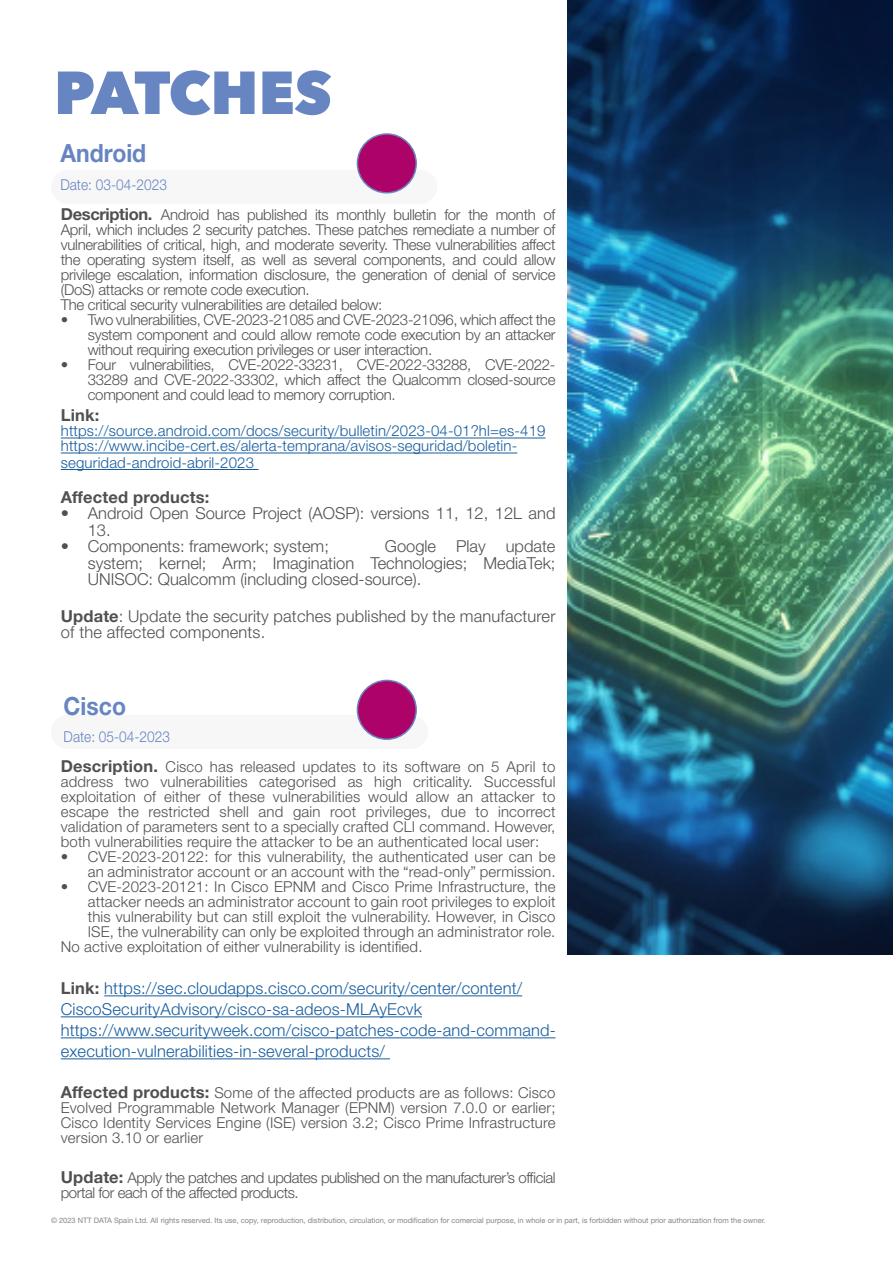
<style>
.page{position:relative;width:893px;height:1263px;background:#fff}
.page>*{position:absolute;margin:0;border:0;box-sizing:border-box;transform-origin:0 0}
.t1{font:800 60px "Avenir Next";letter-spacing:-.015em;color:#6785c1}
.t2{font:700 25.05px "Helvetica Neue LT Std";color:#6785c1;scale:.91 1}
.t3{font:300 16.5px/16.5px "Helvetica Neue LT Std";color:#505050}
.t4{font:300 16.5px/21px "Helvetica Neue LT Std";letter-spacing:.01em;color:#175d9e}
.t5{font:700 16.5px "Helvetica Neue LT Std";letter-spacing:.01em;color:#505050}
.t6{font:300 15px/15px "Helvetica Neue LT Std";letter-spacing:.01em;color:#505050;text-align:justify}
.t7{font:300 15px/16.5px "Helvetica Neue LT Std";letter-spacing:.01em;color:#175d9e}
.t8{font:300 15px/15px "Helvetica Neue LT Std";letter-spacing:-.03em;color:#505050}
.t9{font:300 15px "Helvetica Neue LT Std";letter-spacing:-.02em;color:#505050}
.t10{font:300 15px "Helvetica Neue LT Std";color:#6785c1;scale:.91 1}
.t11{font:7.5px "Helvetica Neue LT Std";color:#858584}
.s1{font-weight:700;font-size:16.5px}
.s2{font-weight:700}
.s3{font-weight:700;color:#505050}
</style>
<div class="page">
<img style="left:568px;top:0;width:325px;height:955px">
<div style="left:51px;top:170px;width:386px;height:34px;background:#f7f7f7;border-radius:17px"></div>
<div style="left:51px;top:715px;width:377px;height:34px;background:#f7f7f7;border-radius:17px"></div>
<hr style="left:61px;top:438px;width:484px;height:1px;background:#175d9e">
<hr style="left:61px;top:453px;width:456px;height:1px;background:#175d9e">
<hr style="left:61px;top:469px;width:198px;height:1px;background:#175d9e">
<hr style="left:104px;top:995px;width:418px;height:1px;background:#175d9e">
<hr style="left:61px;top:1016px;width:361px;height:1px;background:#175d9e">
<hr style="left:61px;top:1037px;width:494px;height:1px;background:#175d9e">
<hr style="left:61px;top:1058px;width:329px;height:1px;background:#175d9e">
<div style="left:357px;top:134px;width:59px;height:59px;background:#ad0369;border-radius:50%"></div>
<div style="left:357px;top:133px;width:60px;height:61px;border:2px solid #6785c1;border-radius:50%"></div>
<div style="left:357px;top:680px;width:59px;height:59px;background:#ad0369;border-radius:50%"></div>
<div style="left:357px;top:680px;width:60px;height:60px;border:2px solid #6785c1;border-radius:50%"></div>
<p class="t1" style="left:54px;top:56px;width:279px">PATCHES</p>
<p class="t2" style="left:60px;top:138px;width:96px">Android</p>
<p class="t10" style="left:60px;top:175px;width:119px">Date: 03-04-2023</p>
<p class="t6" style="left:61px;top:207px;width:496px"><span class="s1">Description.</span> Android has published its monthly bulletin for the month of April, which includes 2 security patches. These patches remediate a number of vulnerabilities of critical, high, and moderate severity. These vulnerabilities affect the operating system itself, as well as several components, and could allow privilege escalation, information disclosure, the generation of denial of service (DoS) attacks or remote code execution.</p>
<p class="t9" style="left:61px;top:296px;width:323px">The critical security vulnerabilities are detailed below:</p>
<p class="t6" style="left:88px;top:312px;width:469px;text-indent:-27px">• Two vulnerabilities, CVE-2023-21085 and CVE-2023-21096, which affect the system component and could allow remote code execution by an attacker without requiring execution privileges or user interaction.</p>
<p class="t6" style="left:88px;top:357px;width:469px;text-indent:-27px">• Four vulnerabilities, CVE-2022-33231, CVE-2022-33288, CVE-2022- 33289 and CVE-2022-33302, which affect the Qualcomm closed-source component and could lead to memory corruption.</p>
<p class="t5" style="left:61px;top:405px;width:40px">Link:</p>
<p class="t7" style="left:61px;top:423px;width:486px">https://source.android.com/docs/security/bulletin/2023-04-01?hl=es-419</p>
<p class="t7" style="left:61px;top:438px;width:458px">https://www.incibe-cert.es/alerta-temprana/avisos-seguridad/boletin&shy;seguridad-android-abril-2023</p>
<p class="t5" style="left:61px;top:487px;width:150px">Affected products:</p>
<p class="t3" style="left:88px;top:505px;width:469px;text-indent:-27px">• Android Open Source Project (AOSP): versions 11, 12, 12L and<br>13.</p>
<p class="t3" style="left:61px;top:538px;width:270px">• Components: framework; system;</p>
<p class="t3" style="left:88px;top:538px;width:469px;text-align:justify;text-indent:297px">Google Play update system; kernel; Arm; Imagination Technologies; MediaTek; UNISOC: Qualcomm (including closed-source).</p>
<p class="t3" style="left:61px;top:607px;width:496px"><span class="s2">Update</span>: Update the security patches published by the manufacturer of the affected components.</p>
<p class="t2" style="left:64px;top:690px;width:70px">Cisco</p>
<p class="t10" style="left:64px;top:728px;width:119px">Date: 05-04-2023</p>
<p class="t6" style="left:61px;top:759px;width:496px"><span class="s1">Description.</span> Cisco has released updates to its software on 5 April to address two vulnerabilities categorised as high criticality. Successful exploitation of either of these vulnerabilities would allow an attacker to escape the restricted shell and gain root privileges, due to incorrect validation of parameters sent to a specially crafted CLI command. However, both vulnerabilities require the attacker to be an authenticated local user:</p>
<p class="t6" style="left:61px;top:849px;width:496px;text-align:right">• CVE-2023-20122: for this vulnerability, the authenticated user can be an administrator account or an account with the “read-only” permission.</p>
<p class="t6" style="left:88px;top:879px;width:469px;text-indent:-27px">• CVE-2023-20121: In Cisco EPNM and Cisco Prime Infrastructure, the attacker needs an administrator account to gain root privileges to exploit this vulnerability but can still exploit the vulnerability. However, in Cisco ISE, the vulnerability can only be exploited through an administrator role.</p>
<p class="t6" style="left:61px;top:939px;width:363px">No active exploitation of either vulnerability is identified.</p>
<p class="t4" style="left:61px;top:977px;width:463px"><span class="s3">Link:</span> https://sec.cloudapps.cisco.com/security/center/content/<br>CiscoSecurityAdvisory/cisco-sa-adeos-MLAyEcvk</p>
<p class="t4" style="left:61px;top:1019px;width:497px">https://www.securityweek.com/cisco-patches-code-and-command&shy;execution-vulnerabilities-in-several-products/</p>
<p class="t6" style="left:61px;top:1085px;width:496px"><span class="s1">Affected products:</span> Some of the affected products are as follows: Cisco Evolved Programmable Network Manager (EPNM) version 7.0.0 or earlier; Cisco Identity Services Engine (ISE) version 3.2; Cisco Prime Infrastructure version 3.10 or earlier</p>
<p class="t8" style="left:61px;top:1169px;width:496px"><span class="s1">Update:</span> Apply the patches and updates published on the manufacturer’s official portal for each of the affected products.</p>
<p class="t11" style="left:51px;top:1216px;width:716px">© 2023 NTT DATA Spain Ltd. All rights reserved. Its use, copy, reproduction, distribution, circulation, or modification for comercial purpose, in whole or in part, is forbidden without prior authorization from the owner.</p>
</div>
